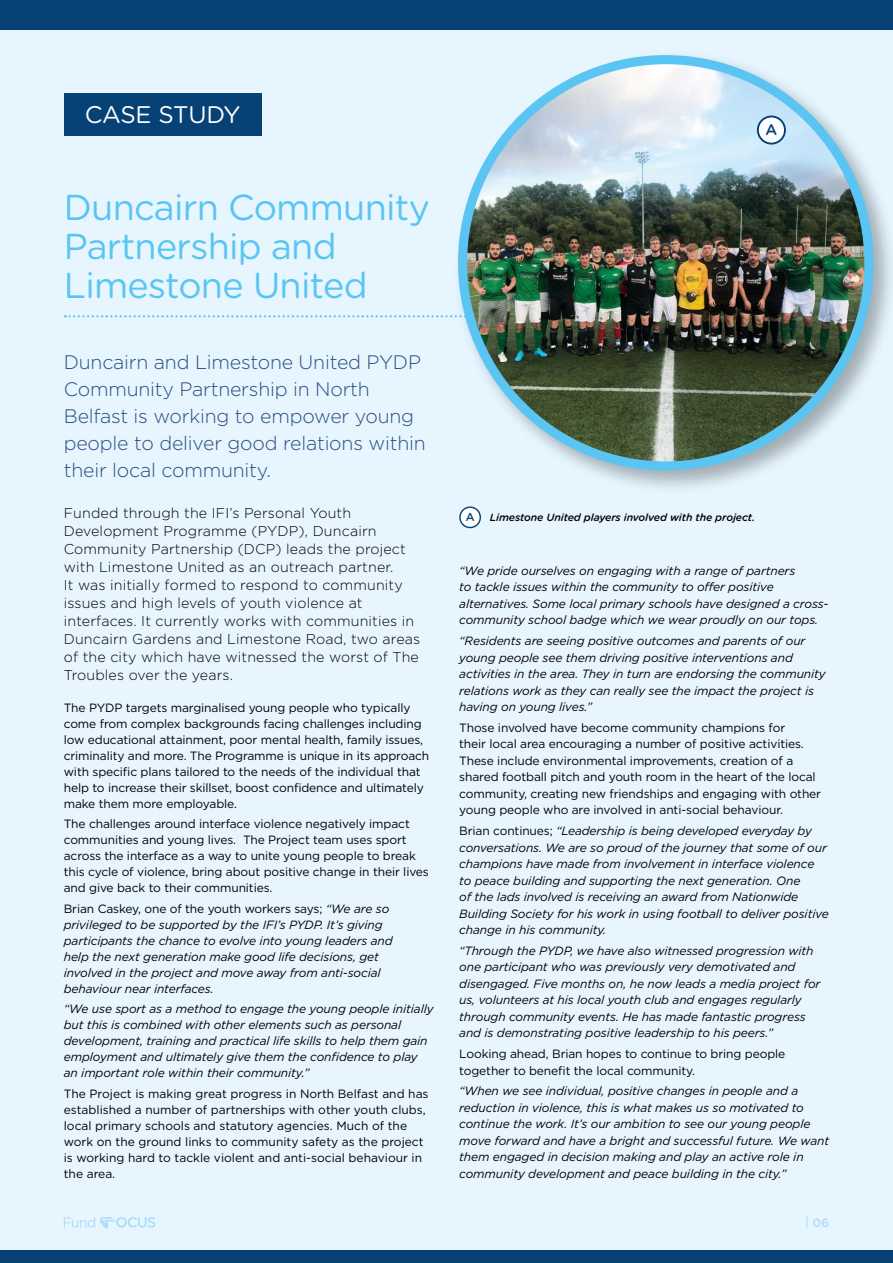
<style>
.page{position:relative;width:893px;height:1263px;background:#e6f5fe}
.page>*{position:absolute;margin:0;border:0;box-sizing:border-box;transform-origin:0 0}
.t1{font:36px/39px "Gotham Rounded";letter-spacing:-.02em;color:#5ac5f2}
.t2{font:24px "Gotham Rounded";letter-spacing:-.01em;color:#fff}
.t3{font:300 19.5px/27px "Gotham";letter-spacing:-.01em;color:#2a4e81}
.t4{font:500 15.3px "Gotham Rounded";color:#064276}
.t5{font:300 14.25px/18px "Gotham";letter-spacing:.01em;color:#000}
.t6{font:italic 12px/16.5px "Gotham";letter-spacing:-.01em;color:#000}
.t7{font:12px/16px "Gotham";letter-spacing:-.01em;color:#000}
.t8{font:500 12px "Gotham";color:#acdef9}
.t9{font:500 11.55px "Gotham Rounded";color:#064276}
.t10{font:italic 500 10.5px "Gotham Rounded";letter-spacing:-.01em;color:#000}
.s1{font-style:normal}
</style>
<div class="page">
<svg style="left:64px;top:1217px;width:91px;height:11px"></svg>
<div style="left:0;top:1250px;width:893px;height:13px;background:#064276"></div>
<div style="left:0;top:0;width:893px;height:30px;background:#064276"></div>
<div style="left:64px;top:94px;width:197px;height:42px;background:#064276"></div>
<svg style="left:65px;top:315px;width:387px;height:2px"></svg>
<div style="left:460px;top:507px;width:20px;height:20px;background:#fff;border-radius:50%"></div>
<div style="left:459px;top:506px;width:22px;height:22px;border:1px solid #064276;border-radius:50%"></div>
<div style="left:452px;top:49px;width:441px;height:446px;background:#000;opacity:.3"></div>
<img style="left:463px;top:60px;width:405px;height:406px;border-radius:199px">
<div style="left:758px;top:116px;width:27px;height:28px;background:#fff;border-radius:50%"></div>
<div style="left:757px;top:116px;width:29px;height:29px;border:2px solid #064276;border-radius:50%"></div>
<h2 class="t2" style="left:85px;top:98px;width:157px">CASE STUDY</h2>
<h1 class="t1" style="left:64px;top:186px;width:368px">Duncairn Community<br>Partnership and<br>Limestone United</h1>
<h3 class="t3" style="left:64px;top:348px;width:363px">Duncairn and Limestone United PYDP Community Partnership in North Belfast is working to empower young people to deliver good relations within their local community.</h3>
<p class="t5" style="left:64px;top:504px;width:358px">Funded through the IFI’s Personal Youth Development Programme (PYDP), Duncairn Community Partnership (DCP) leads the project with Limestone United as an outreach partner.<br>It was initially formed to respond to community issues and high levels of youth violence at interfaces. It currently works with communities in Duncairn Gardens and Limestone Road, two areas of the city which have witnessed the worst of The Troubles over the years.</p>
<p class="t7" style="left:64px;top:699px;width:367px">The PYDP targets marginalised young people who typically come from complex backgrounds facing challenges including low educational attainment, poor mental health, family issues, criminality and more. The Programme is unique in its approach with specific plans tailored to the needs of the individual that help to increase their skillset, boost confidence and ultimately make them more employable.</p>
<p class="t7" style="left:64px;top:816px;width:367px">The challenges around interface violence negatively impact communities and young lives. The Project team uses sport across the interface as a way to unite young people to break this cycle of violence, bring about positive change in their lives and give back to their communities.</p>
<p class="t6" style="left:64px;top:900px;width:330px;line-height:16px"><span class="s1">Brian Caskey, one of the youth workers says;</span> “We are so privileged to be supported by the IFI’s PYDP. It’s giving participants the chance to evolve into young leaders and help the next generation make good life decisions, get involved in the project and move away from anti-social behaviour near interfaces.</p>
<p class="t6" style="left:64px;top:1001px;width:371px;line-height:16px">“We use sport as a method to engage the young people initially but this is combined with other elements such as personal development, training and practical life skills to help them gain employment and ultimately give them the confidence to play an important role within their community.”</p>
<p class="t7" style="left:64px;top:1085px;width:366px">The Project is making great progress in North Belfast and has established a number of partnerships with other youth clubs, local primary schools and statutory agencies. Much of the work on the ground links to community safety as the project is working hard to tackle violent and anti-social behaviour in the area.</p>
<p class="t4" style="left:765px;top:119px;width:13px">A</p>
<p class="t9" style="left:466px;top:509px;width:10px">A</p>
<p class="t10" style="left:490px;top:510px;width:267px">Limestone United players involved with the project.</p>
<p class="t6" style="left:459px;top:562px;width:371px">“We pride ourselves on engaging with a range of partners<br>to tackle issues within the community to offer positive alternatives. Some local primary schools have designed a cross&shy;community school badge which we wear proudly on our tops.</p>
<p class="t6" style="left:459px;top:633px;width:368px">“Residents are seeing positive outcomes and parents of our young people see them driving positive interventions and activities in the area. They in turn are endorsing the community relations work as they can really see the impact the project is having on young lives.”</p>
<p class="t7" style="left:459px;top:719px;width:363px;line-height:16.5px">Those involved have become community champions for<br>their local area encouraging a number of positive activities.<br>These include environmental improvements, creation of a shared football pitch and youth room in the heart of the local community, creating new friendships and engaging with other young people who are involved in anti-social behaviour.</p>
<p class="t6" style="left:459px;top:823px;width:371px"><span class="s1">Brian continues;</span> “Leadership is being developed everyday by conversations. We are so proud of the journey that some of our champions have made from involvement in interface violence to peace building and supporting the next generation. One<br>of the lads involved is receiving an award from Nationwide Building Society for his work in using football to deliver positive change in his community.</p>
<p class="t6" style="left:459px;top:942px;width:363px">“Through the PYDP, we have also witnessed progression with one participant who was previously very demotivated and disengaged. Five months on, he now leads a media project for us, volunteers at his local youth club and engages regularly through community events. He has made fantastic progress and is demonstrating positive leadership to his peers.”</p>
<p class="t7" style="left:459px;top:1045px;width:328px;line-height:16.5px">Looking ahead, Brian hopes to continue to bring people together to benefit the local community.</p>
<p class="t6" style="left:459px;top:1083px;width:371px">“When we see individual, positive changes in people and a reduction in violence, this is what makes us so motivated to continue the work. It’s our ambition to see our young people move forward and have a bright and successful future. We want them engaged in decision making and play an active role in community development and peace building in the city.”</p>
<p class="t8" style="left:805px;top:1215px;width:26px">| 06</p>
</div>
